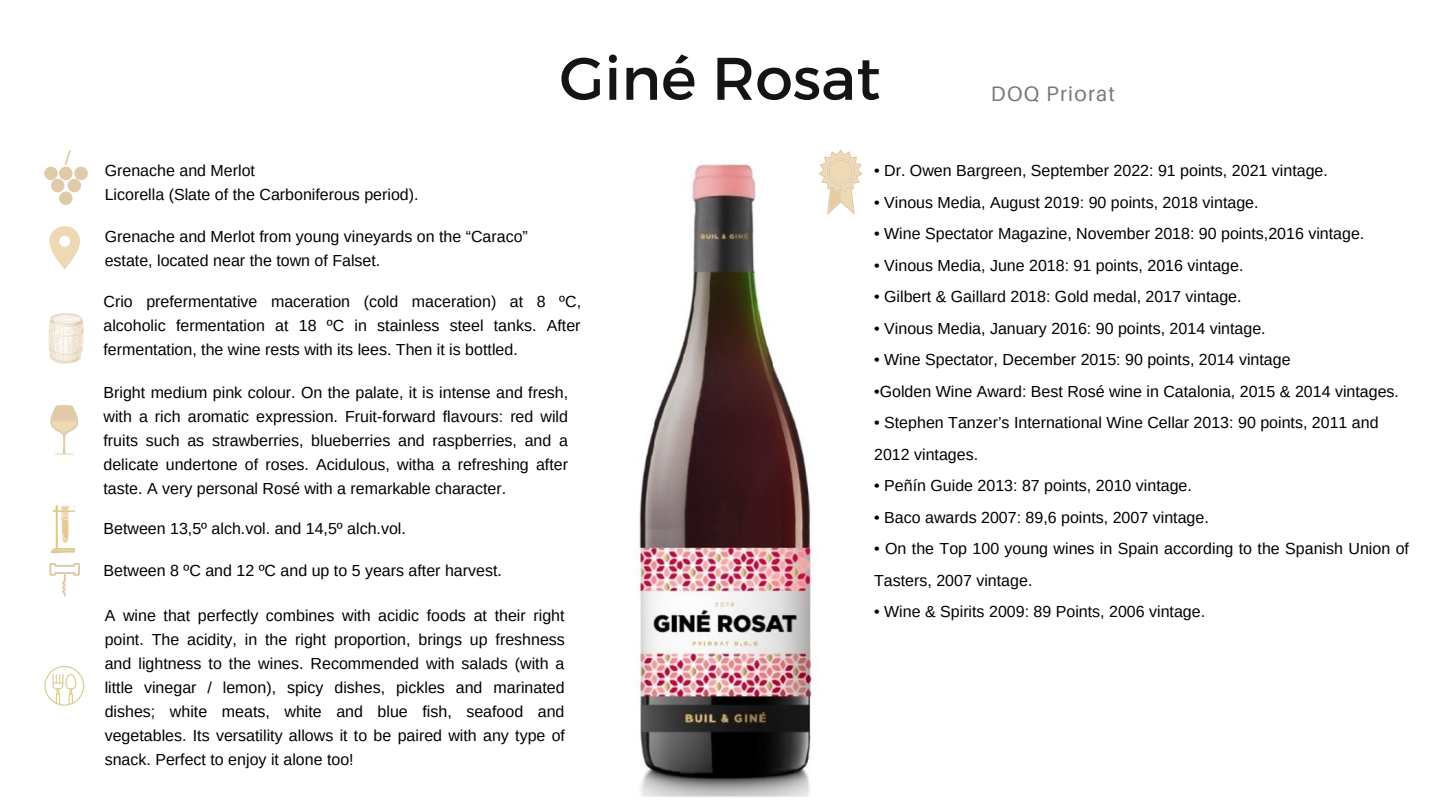
<style>
.page{position:relative;width:1440px;height:810px;background:#fff}
.page>*{position:absolute;margin:0;border:0;box-sizing:border-box;transform-origin:0 0}
.t1{font:60px "Montserrat";color:#141415}
.t2{font:21px "Aileron";letter-spacing:.06em;color:#7a7877}
.t3{font:16px/24px "Arimo";color:#000}
</style>
<div class="page">
<div style="left:44px;top:167px;width:14px;height:13px;background:#dfcaa9;border-radius:50%"></div>
<div style="left:59px;top:167px;width:14px;height:13px;background:#dfcaa9;border-radius:50%"></div>
<div style="left:51px;top:179px;width:13px;height:13px;background:#dfcaa9;border-radius:50%"></div>
<div style="left:59px;top:192px;width:14px;height:13px;background:#dfcaa9;border-radius:50%"></div>
<div style="left:68px;top:179px;width:13px;height:13px;background:#dfcaa9;border-radius:50%"></div>
<div style="left:74px;top:167px;width:14px;height:13px;background:#dfcaa9;border-radius:50%"></div>
<svg style="left:64px;top:150px;width:8px;height:15px"></svg>
<svg style="left:49px;top:563px;width:31px;height:34px"></svg>
<svg style="left:50px;top:405px;width:28px;height:49px"></svg>
<hr style="left:52px;top:420px;width:25px;height:2px;background:#d9b377;border-radius:50%">
<svg style="left:49px;top:313px;width:35px;height:51px"></svg>
<img style="left:635px;top:164px;width:184px;height:633px">
<svg style="left:49px;top:226px;width:31px;height:44px"></svg>
<svg style="left:45px;top:666px;width:39px;height:40px"></svg>
<svg style="left:50px;top:505px;width:24px;height:48px"></svg>
<svg style="left:819px;top:149px;width:44px;height:66px"></svg>
<h1 class="t1" style="left:559px;top:39px;width:323px">Giné Rosat</h1>
<h2 class="t2" style="left:991px;top:81px;width:126px">DOQ Priorat</h2>
<p class="t3" style="left:105px;top:158px;width:315px">Grenache and Merlot<br>Licorella (Slate of the Carboniferous period).</p>
<p class="t3" style="left:105px;top:224px;width:425px">Grenache and Merlot from young vineyards on the “Caraco” estate, located near the town of Falset.</p>
<p class="t3" style="left:103px;top:289px;width:479px;text-align:justify">Crio prefermentative maceration (cold maceration) at 8 ºC, alcoholic fermentation at 18 ºC in stainless steel tanks. After fermentation, the wine rests with its lees. Then it is bottled.</p>
<p class="t3" style="left:103px;top:381px;width:466px;text-align:justify">Bright medium pink colour. On the palate, it is intense and fresh, with a rich aromatic expression. Fruit-forward flavours: red wild fruits such as strawberries, blueberries and raspberries, and a delicate undertone of roses. Acidulous, witha a refreshing after taste. A very personal Rosé with a remarkable character.</p>
<p class="t3" style="left:103px;top:516px;width:304px">Between 13,5º alch.vol. and 14,5º alch.vol.</p>
<p class="t3" style="left:103px;top:559px;width:400px">Between 8 ºC and 12 ºC and up to 5 years after harvest.</p>
<p class="t3" style="left:105px;top:604px;width:462px;text-align:justify">A wine that perfectly combines with acidic foods at their right point. The acidity, in the right proportion, brings up freshness and lightness to the wines. Recommended with salads (with a little vinegar / lemon), spicy dishes, pickles and marinated dishes; white meats, white and blue fish, seafood and vegetables. Its versatility allows it to be paired with any type of snack. Perfect to enjoy it alone too!</p>
<p class="t3" style="left:874px;top:159px;width:455px">• Dr. Owen Bargreen, September 2022: 91 points, 2021 vintage.</p>
<p class="t3" style="left:874px;top:190px;width:386px">• Vinous Media, August 2019: 90 points, 2018 vintage.</p>
<p class="t3" style="left:874px;top:222px;width:492px">• Wine Spectator Magazine, November 2018: 90 points,2016 vintage.</p>
<p class="t3" style="left:874px;top:253px;width:371px">• Vinous Media, June 2018: 91 points, 2016 vintage.</p>
<p class="t3" style="left:874px;top:285px;width:369px">• Gilbert &amp; Gaillard 2018: Gold medal, 2017 vintage.</p>
<p class="t3" style="left:874px;top:316px;width:393px">• Vinous Media, January 2016: 90 points, 2014 vintage.</p>
<p class="t3" style="left:874px;top:348px;width:418px">• Wine Spectator, December 2015: 90 points, 2014 vintage</p>
<p class="t3" style="left:874px;top:379px;width:526px">•Golden Wine Award: Best Rosé wine in Catalonia, 2015 &amp; 2014 vintages.</p>
<p class="t3" style="left:874px;top:407px;width:506px;line-height:31.5px">• Stephen Tanzer’s International Wine Cellar 2013: 90 points, 2011 and<br>2012 vintages.</p>
<p class="t3" style="left:874px;top:474px;width:319px">• Peñín Guide 2013: 87 points, 2010 vintage.</p>
<p class="t3" style="left:874px;top:505px;width:336px">• Baco awards 2007: 89,6 points, 2007 vintage.</p>
<p class="t3" style="left:874px;top:533px;width:536px;line-height:31.5px">• On the Top 100 young wines in Spain according to the Spanish Union of<br>Tasters, 2007 vintage.</p>
<p class="t3" style="left:874px;top:600px;width:333px">• Wine &amp; Spirits 2009: 89 Points, 2006 vintage.</p>
</div>
